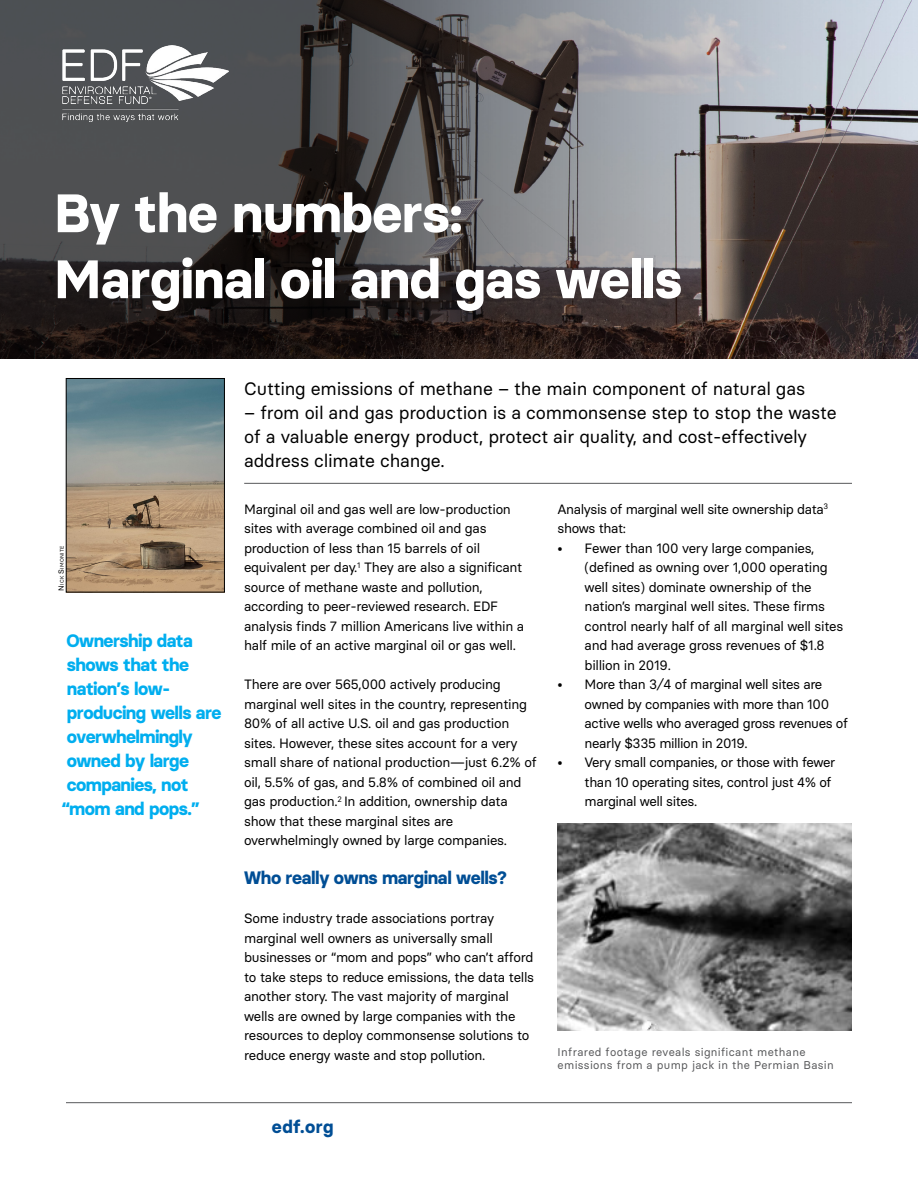
<style>
.page{position:relative;width:918px;height:1188px;background:#fff}
.page>*{position:absolute;margin:0;border:0;box-sizing:border-box;transform-origin:0 0}
.t1{font:700 54px/66px "Basier Circle";letter-spacing:-.01em;color:#fff}
.t2{font:18px/24px "Basier Circle";letter-spacing:-.01em;color:#000}
.t3{font:700 18px/24px "Basier Circle";letter-spacing:-.03em;color:#00aeef}
.t4{font:700 18px "Basier Circle";letter-spacing:-.02em;color:#004e95}
.t5{font:13.5px/19.5px "Basier Circle";letter-spacing:-.02em;color:#000}
.t6{font:11.25px/13.5px "Basier Circle";letter-spacing:.03em;color:#58595b}
.t7{font:5.25px "Basier Circle";letter-spacing:.035em;color:#000}
.s1{font-size:7.5px}
</style>
<div class="page">
<hr style="left:66px;top:1102px;width:786px;height:1px;background:#58595b">
<hr style="left:244px;top:483px;width:608px;height:1px;background:#58595b">
<img style="left:68px;top:380px;width:155px;height:210px">
<div style="left:66px;top:378px;width:159px;height:214px;border:1px solid #000"></div>
<svg style="left:0;top:0;width:918px;height:359px;background:#575455"></svg>
<img style="left:63px;top:46px;width:166px;height:75px">
<img style="left:558px;top:824px;width:294px;height:206px">
<h1 class="t1" style="left:54px;top:180px;width:630px">By the numbers:<br>Marginal oil and gas wells</h1>
<p class="t7" style="left:59px;top:591px;width:47px;rotate:-90deg"><span class="s1">N</span>ick <span class="s1">S</span>imon ite</p>
<h2 class="t3" style="left:62px;top:629px;width:161px">Ownership data shows that the nation’s low&shy;producing wells are overwhelmingly owned by large companies, not “mom and pops.”</h2>
<h2 class="t2" style="left:244px;top:377px;width:563px">Cutting emissions of methane – the main component of natural gas</h2>
<h2 class="t2" style="left:244px;top:401px;width:594px">– from oil and gas production is a commonsense step to stop the waste of a valuable energy product, protect air quality, and cost-effectively address climate change.</h2>
<p class="t5" style="left:244px;top:499px;width:282px">Marginal oil and gas well are low-production sites with average combined oil and gas production of less than 15 barrels of oil equivalent per day.<sup>1</sup> They are also a significant source of methane waste and pollution, according to peer-reviewed research. EDF analysis finds 7 million Americans live within a half mile of an active marginal oil or gas well.</p>
<p class="t5" style="left:244px;top:675px;width:294px">There are over 565,000 actively producing marginal well sites in the country, representing 80% of all active U.S. oil and gas production sites. However, these sites account for a very small share of national production—just 6.2% of oil, 5.5% of gas, and 5.8% of combined oil and gas production.<sup>2</sup> In addition, ownership data show that these marginal sites are overwhelmingly owned by large companies.</p>
<h2 class="t4" style="left:244px;top:867px;width:264px">Who really owns marginal wells?</h2>
<p class="t5" style="left:244px;top:909px;width:291px">Some industry trade associations portray marginal well owners as universally small businesses or “mom and pops” who can’t afford to take steps to reduce emissions, the data tells another story. The vast majority of marginal wells are owned by large companies with the resources to deploy commonsense solutions to reduce energy waste and stop pollution.</p>
<p class="t5" style="left:558px;top:499px;width:272px">Analysis of marginal well site ownership data<sup>3 </sup>shows that:</p>
<p class="t5" style="left:585px;top:538px;width:260px;text-indent:-27px">• Fewer than 100 very large companies, (defined as owning over 1,000 operating well sites) dominate ownership of the nation’s marginal well sites. These firms control nearly half of all marginal well sites and had average gross revenues of $1.8 billion in 2019.</p>
<p class="t5" style="left:585px;top:675px;width:265px;text-indent:-27px">• More than 3⁄4 of marginal well sites are owned by companies with more than 100 active wells who averaged gross revenues of nearly $335 million in 2019.</p>
<p class="t5" style="left:585px;top:753px;width:252px;text-indent:-27px">• Very small companies, or those with fewer than 10 operating sites, control just 4% of marginal well sites.</p>
<p class="t6" style="left:558px;top:1045px;width:278px">Infrared footage reveals significant methane emissions from a pump jack in the Permian Basin</p>
<h2 class="t4" style="left:272px;top:1115px;width:63px">edf.org</h2>
</div>
